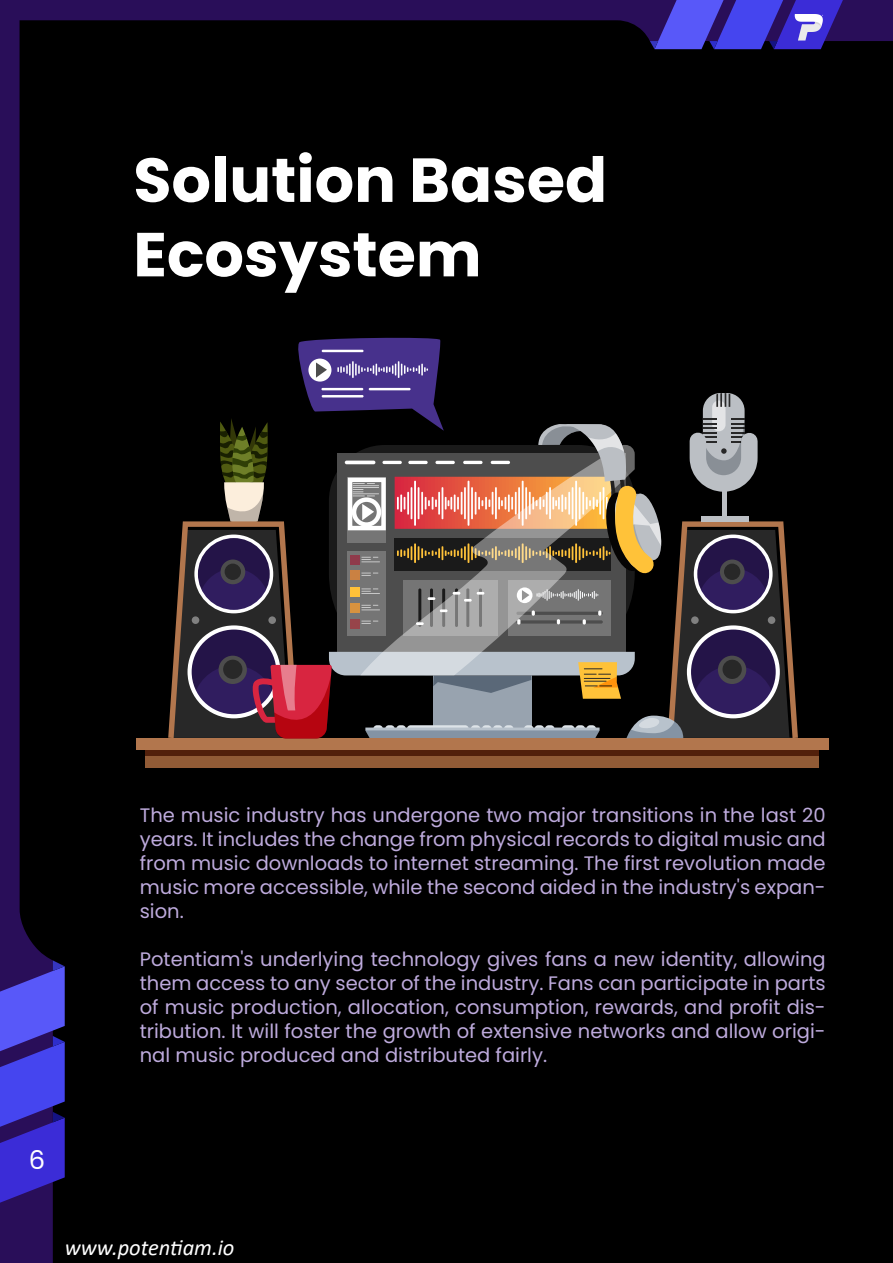
<style>
.page{position:relative;width:893px;height:1263px;background:#000}
.page>*{position:absolute;margin:0;border:0;box-sizing:border-box;transform-origin:0 0}
.t1{font:700 62.1px/74.4px "Poppins";color:#fff}
.t2{font:25.8px "Poppins";color:#fff}
.t3{font:italic 22.5px "Calibri";color:#fff}
.t4{font:19.5px/24px "Poppins";color:#beabdd;text-align:justify}
</style>
<div class="page">
<svg style="left:0;top:49px;width:53px;height:1214px"></svg>
<svg style="left:0;top:960px;width:65px;height:243px;background:#3d34c0"></svg>
<svg style="left:0;top:0;width:893px;height:49px"></svg>
<img style="left:794px;top:2px;width:32px;height:41px">
<div style="left:146px;top:746px;width:673px;height:22px;background:#915b36"></div>
<div style="left:146px;top:743px;width:673px;height:13px;background:#52200b"></div>
<div style="left:136px;top:738px;width:693px;height:12px;background:#b2764d"></div>
<svg style="left:168px;top:337px;width:630px;height:402px"></svg>
<hr style="left:722px;top:483px;width:4px;height:39px;background:#bbbfc4">
<div style="left:701px;top:516px;width:47px;height:6px;background:#bbbfc4"></div>
<h1 class="t1" style="left:133px;top:143px;width:475px">Solution Based<br>Ecosystem</h1>
<p class="t4" style="left:140px;top:804px;width:687px">The music industry has undergone two major transitions in the last 20 years. It includes the change from physical records to digital music and from music downloads to internet streaming. The first revolution made music more accessible, while the second aided in the industry's expan&shy;sion.</p>
<p class="t4" style="left:140px;top:948px;width:687px">Potentiam's underlying technology gives fans a new identity, allowing them access to any sector of the industry. Fans can participate in parts of music production, allocation, consumption, rewards, and profit dis&shy;tribution. It will foster the growth of extensive networks and allow origi&shy;nal music produced and distributed fairly.</p>
<h2 class="t2" style="left:29px;top:1145px;width:18px">6</h2>
<p class="t3" style="left:65px;top:1232px;width:171px">www.potentiam.io</p>
</div>
